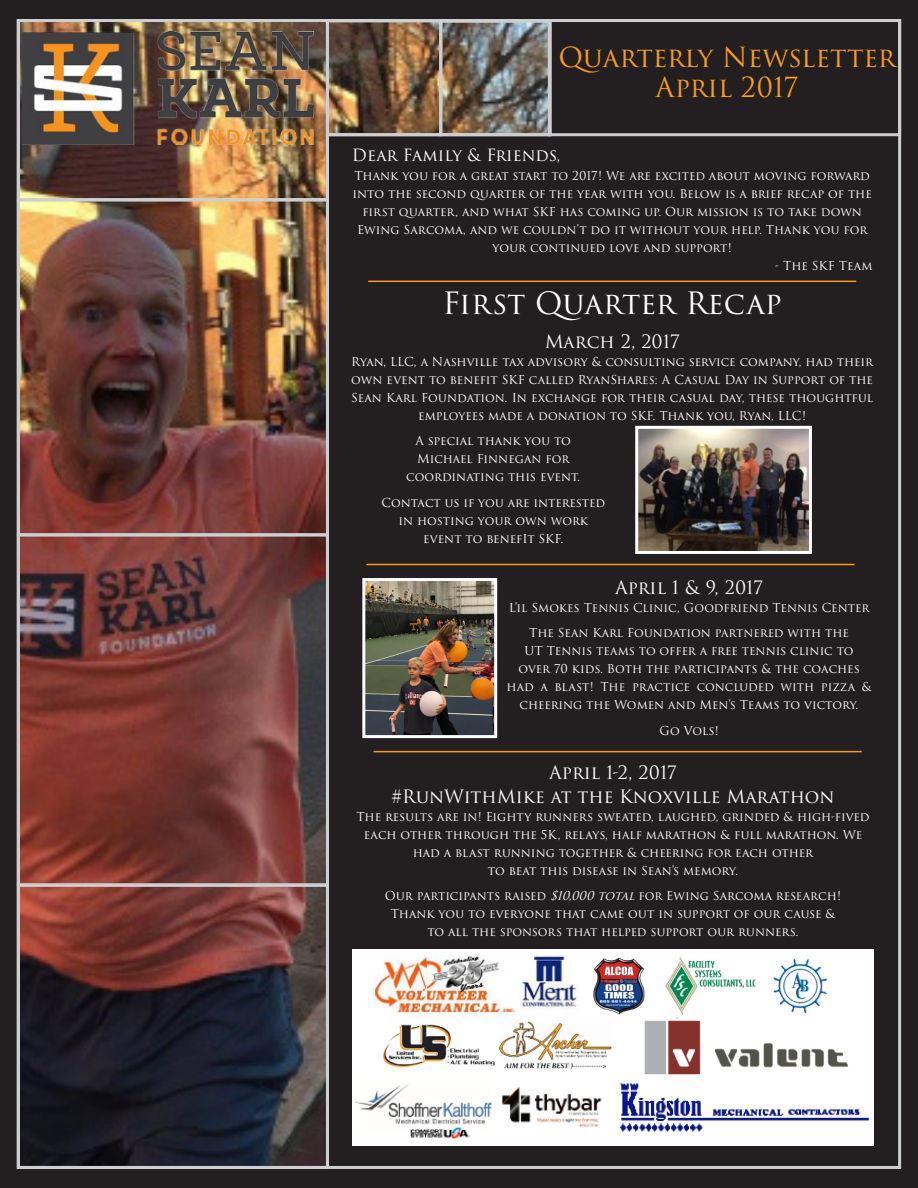
<style>
.page{position:relative;width:918px;height:1188px;background:#231f20}
.page>*{position:absolute;margin:0;border:0;box-sizing:border-box;transform-origin:0 0}
.t1{font:30px "Trajan Pro 3";color:#fff}
.t2{font:27px/30px "Trajan Pro 3";letter-spacing:-.005em;color:#f89c1c;text-align:center}
.t3{font:18px/24px "Trajan Pro 3";color:#fff;text-align:center}
.t4{font:16.5px "Trajan Pro 3";color:#fff}
.t5{font:12px/18px "Trajan Pro 3";color:#fff;text-align:center}
.s1{font-style:italic}
</style>
<div class="page">
<img style="left:21px;top:23px;width:304px;height:1142px">
<div style="left:17px;top:19px;width:312px;height:183px;border:3px solid #cdced0"></div>
<img style="left:330px;top:23px;width:217px;height:109px">
<div style="left:439px;top:20px;width:112px;height:116px;border:3px solid #cdced0"></div>
<div style="left:326px;top:19px;width:116px;height:117px;border:3px solid #cdced0"></div>
<div style="left:352px;top:949px;width:522px;height:197px;background:#fff"></div>
<img style="left:383px;top:1021px;width:229px;height:49px">
<div style="left:548px;top:19px;width:353px;height:117px;border:3px solid #cdced0"></div>
<div style="left:17px;top:533px;width:312px;height:353px;border:3px solid #cdced0"></div>
<div style="left:17px;top:198px;width:312px;height:338px;border:3px solid #cdced0"></div>
<div style="left:17px;top:884px;width:312px;height:285px;border:3px solid #cdced0"></div>
<img style="left:375px;top:955px;width:203px;height:59px">
<img style="left:22px;top:31px;width:292px;height:113px">
<hr style="left:368px;top:281px;width:488px;height:1px;background:#f89c1c">
<hr style="left:366px;top:564px;width:488px;height:1px;background:#f89c1c">
<img style="left:639px;top:430px;width:169px;height:120px">
<div style="left:635px;top:426px;width:177px;height:128px;border:3px solid #fff"></div>
<img style="left:644px;top:1018px;width:204px;height:57px">
<img style="left:593px;top:958px;width:52px;height:57px">
<img style="left:355px;top:1084px;width:247px;height:55px">
<img style="left:773px;top:958px;width:55px;height:56px">
<img style="left:665px;top:957px;width:91px;height:58px">
<img style="left:620px;top:1083px;width:250px;height:49px">
<hr style="left:374px;top:751px;width:488px;height:1px;background:#f89c1c">
<img style="left:366px;top:582px;width:127px;height:152px">
<div style="left:362px;top:578px;width:135px;height:160px;border:3px solid #fff"></div>
<h2 class="t2" style="left:558px;top:44px;width:339px">Quarterly Newsletter<br>April 2017</h2>
<h3 class="t4" style="left:352px;top:144px;width:210px">Dear Family &amp; Friends,</h3>
<p class="t5" style="left:353px;top:168px;width:521px">Thank you for a great start to 2017! We are excited about moving forward into the second quarter of the year with you. Below is a brief recap of the first quarter, and what SKF has coming up. Our mission is to take down Ewing Sarcoma, and we couldn’t do it without your help. Thank you for your continued love and support!</p>
<p class="t5" style="left:775px;top:258px;width:99px">- The SKF Team</p>
<h1 class="t1" style="left:443px;top:283px;width:341px">First Quarter Recap</h1>
<h3 class="t3" style="left:545px;top:330px;width:136px">March 2, 2017</h3>
<p class="t5" style="left:351px;top:353px;width:523px">Ryan, LLC, a Nashville tax advisory &amp; consulting service company, had their own event to benefit SKF called RyanShares: A Casual Day in Support of the Sean Karl Foundation. In exchange for their casual day, these thoughtful employees made a donation to SKF. Thank you, Ryan, LLC!</p>
<p class="t5" style="left:406px;top:432px;width:176px">A special thank you to<br>Michael Finnegan for coordinating this event.</p>
<p class="t5" style="left:381px;top:494px;width:225px">Contact us if you are interested in hosting your own work event to benefIt SKF.</p>
<h3 class="t3" style="left:615px;top:576px;width:150px">April 1 &amp; 9, 2017</h3>
<p class="t5" style="left:509px;top:595px;width:362px;line-height:25.5px">L’il Smokes Tennis Clinic, Goodfriend Tennis Center<br>The Sean Karl Foundation partnered with the</p>
<p class="t5" style="left:507px;top:642px;width:367px">UT Tennis teams to offer a free tennis clinic to<br>over 70 kids. Both the participants &amp; the coaches had a blast! The practice concluded with pizza &amp; cheering the Women and Men’s Teams to victory.</p>
<p class="t5" style="left:659px;top:722px;width:61px">Go Vols!</p>
<h3 class="t3" style="left:392px;top:761px;width:444px">April 1-2, 2017<br>#RunWithMike at the Knoxville Marathon</h3>
<p class="t5" style="left:356px;top:808px;width:515px">The results are in! Eighty runners sweated, laughed, grinded &amp; high-fived each other through the 5K, relays, half marathon &amp; full marathon. We had a blast running together &amp; cheering for each other<br>to beat this disease in Sean’s memory.</p>
<p class="t5" style="left:385px;top:887px;width:458px">Our participants raised <span class="s1">$10,000total</span>for Ewing Sarcoma research!<br>Thank you to everyone that came out in support of our cause &amp; to all the sponsors that helped support our runners.</p>
</div>
